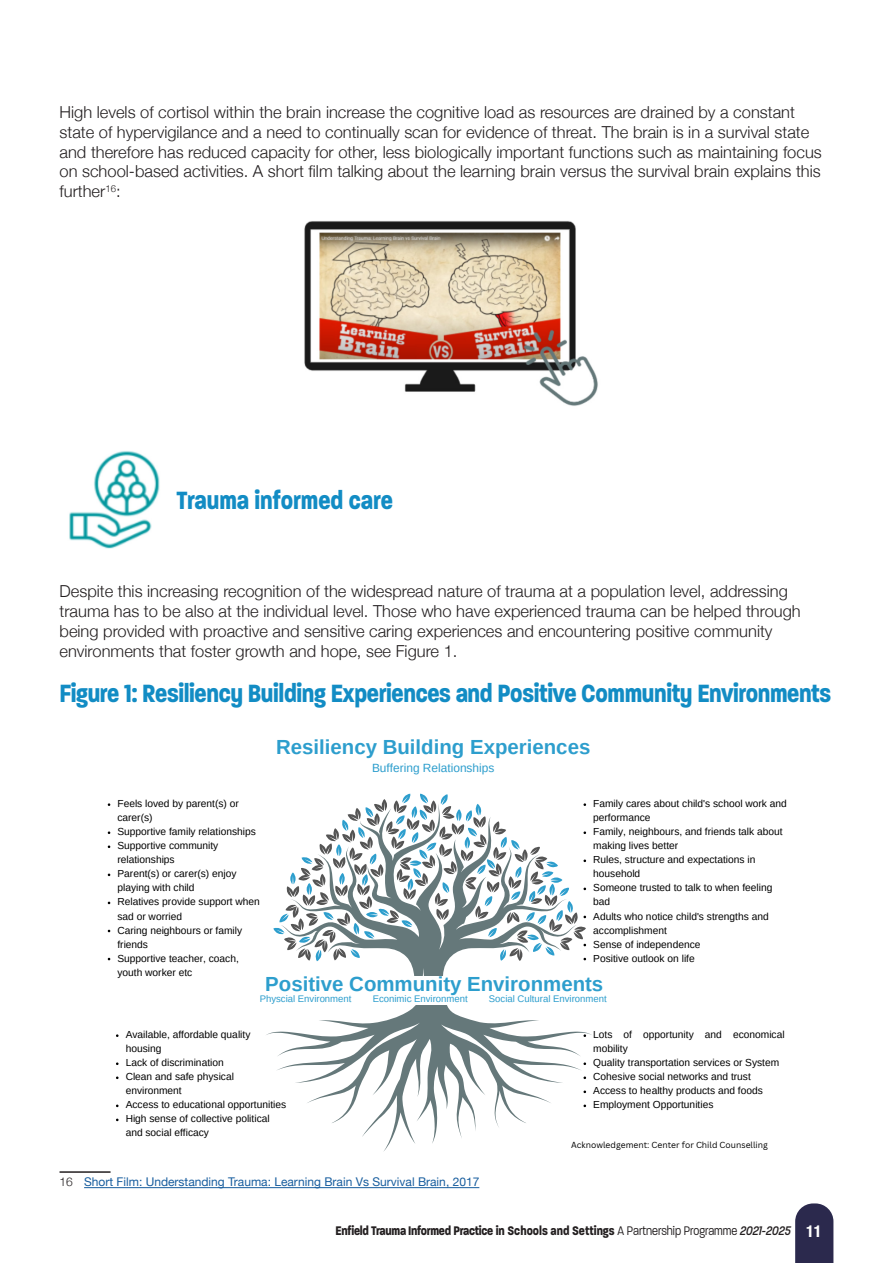
<style>
.page{position:relative;width:893px;height:1263px;background:#fff}
.page>*{position:absolute;margin:0;border:0;box-sizing:border-box;transform-origin:0 0}
.Subhead_1{font:700 27px "Paralucent Condensed";letter-spacing:-.015em;color:#128cc4}
.t1{font:700 20.4px "Arimo";color:#2d9ecd}
.Body_copy{font:300 16.5px/19.8px "Helvetica Neue";color:#231f20}
.t2{font:700 13.5px "Paralucent Condensed";letter-spacing:-.02em;color:#231f20}
.footnotes{font:12px "Helvetica Neue";color:#175d9e}
.t3{font:11.85px "Arimo";color:#2d9ecd}
.t4{font:10.2px/14.1px "Arimo";color:#000}
.t5{font:9.6px "Arimo";color:#2d9ecd}
.t6{font:8.55px "Canva Sans";color:#000}
.s1{font-weight:300;color:#231f20}
.s2{font-weight:300}
.s3{font-weight:500;font-style:italic}
.s4{font-family:"Helvetica Neue";font-stretch:condensed;font-size:16.5px;color:#fff}
</style>
<div class="page">
<img style="left:304px;top:221px;width:294px;height:185px">
<img style="left:69px;top:451px;width:91px;height:98px">
<svg style="left:266px;top:804px;width:326px;height:347px"></svg>
<div style="left:412px;top:976px;width:44px;height:29px;background:#fff"></div>
<svg style="left:273px;top:794px;width:313px;height:167px"></svg>
<hr style="left:60px;top:1171px;width:51px;height:2px;background:#231f20">
<hr style="left:84px;top:1187px;width:395px;height:1px;background:#175d9e">
<svg style="left:795px;top:1203px;width:38px;height:60px;background:#3a3859"></svg>
<p class="Body_copy" style="left:60px;top:101px;width:764px">High levels of cortisol within the brain increase the cognitive load as resources are drained by a constant state of hypervigilance and a need to continually scan for evidence of threat. The brain is in a survival state and therefore has reduced capacity for other, less biologically important functions such as maintaining focus on school-based activities. A short film talking about the learning brain versus the survival brain explains this further<sup>16</sup>:</p>
<p class="Subhead_1" style="left:176px;top:484px;width:218px">Trauma informed care</p>
<p class="Body_copy" style="left:60px;top:580px;width:743px">Despite this increasing recognition of the widespread nature of trauma at a population level, addressing trauma has to be also at the individual level. Those who have experienced trauma can be helped through being provided with proactive and sensitive caring experiences and encountering positive community environments that foster growth and hope, see Figure 1.</p>
<p class="Subhead_1" style="left:60px;top:677px;width:773px">Figure 1: Resiliency Building Experiences and Positive Community Environments</p>
<p class="t1" style="left:276px;top:733px;width:316px">Resiliency Building Experiences</p>
<p class="t3" style="left:372px;top:761px;width:124px">Buffering Relationships</p>
<p class="t4" style="left:117px;top:797px;width:144px">Feels loved by parent(s) or carer(s)<br>Supportive family relationships<br>Supportive community relationships<br>Parent(s) or carer(s) enjoy playing with child<br>Relatives provide support when sad or worried<br>Caring neighbours or family friends<br>Supportive teacher, coach, youth worker etc</p>
<p class="t4" style="left:593px;top:797px;width:195px">Family cares about child's school work and performance<br>Family, neighbours, and friends talk about making lives better<br>Rules, structure and expectations in household<br>Someone trusted to talk to when feeling bad<br>Adults who notice child's strengths and accomplishment<br>Sense of independence<br>Positive outlook on life</p>
<p class="t1" style="left:265px;top:970px;width:339px">Positive Community Environments</p>
<p class="t4" style="left:126px;top:1028px;width:162px">Available, affordable quality housing<br>Lack of discrimination<br>Clean and safe physical environment<br>Access to educational opportunities<br>High sense of collective political and social efficacy</p>
<p class="t4" style="left:593px;top:1028px;width:193px">Lots of opportunity and economical mobility<br>Quality transportation services or System<br>Cohesive social networks and trust<br>Access to healthy products and foods<br>Employment Opportunities</p>
<p class="t5" style="left:260px;top:993px;width:93px">Physcial Environment</p>
<p class="t5" style="left:373px;top:993px;width:96px">Econimic Environment</p>
<p class="t5" style="left:489px;top:993px;width:119px">Social Cultural Environment</p>
<p class="t6" style="left:571px;top:1140px;width:198px">Acknowledgement: Center for Child Counselling</p>
<p class="footnotes" style="left:60px;top:1173px;width:421px"><span class="s1">16</span> Short Film: Understanding Trauma: Learning Brain Vs Survival Brain, 2017</p>
<h3 class="t2" style="left:336px;top:1222px;width:488px">Enfield Trauma Informed Practice in Schools and Settings <span class="s2">A Partnership Programme</span> <span class="s3">2021-2025</span> <span class="s4">11</span></h3>
</div>
